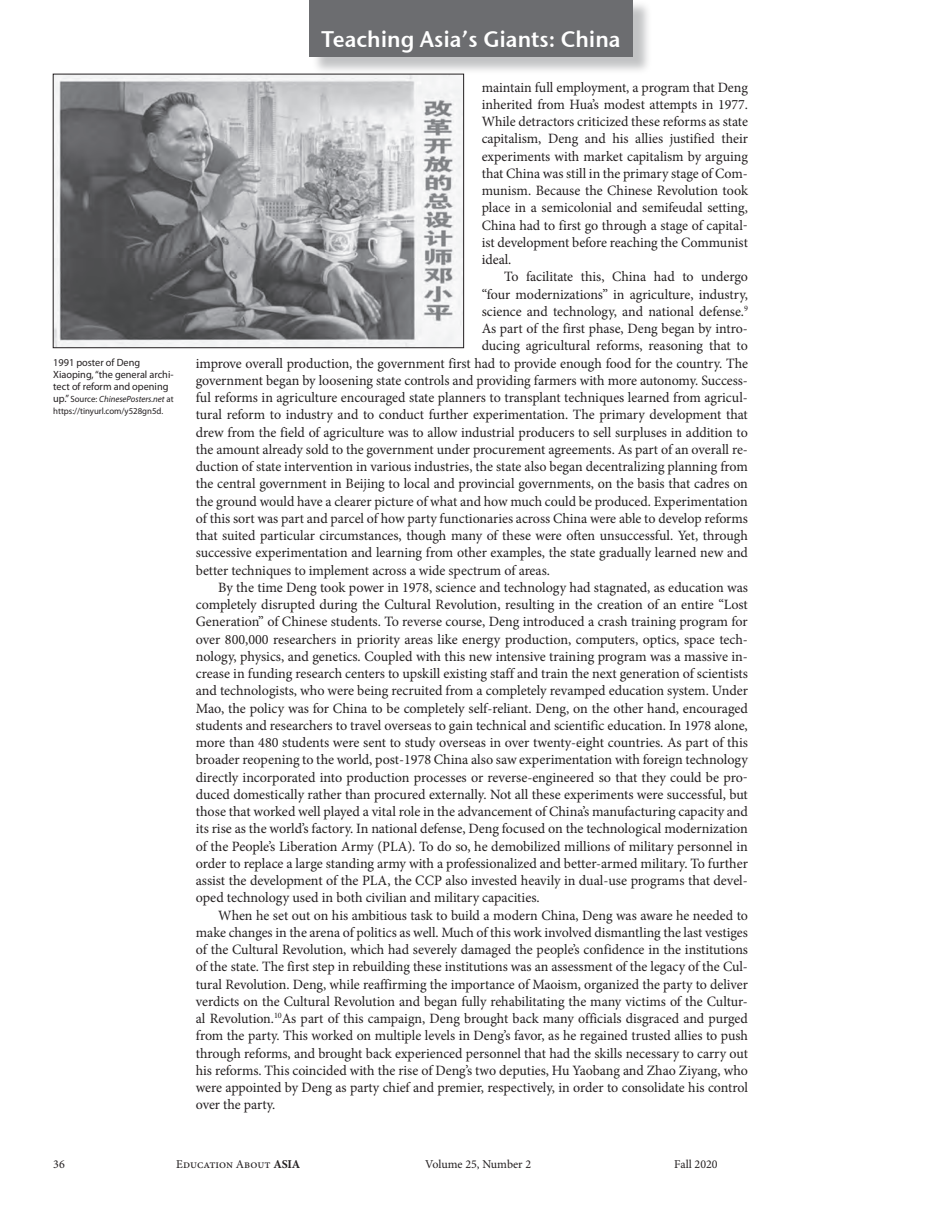
<style>
.page{position:relative;width:945px;height:1215px;background:#fff}
.page>*{position:absolute;margin:0;border:0;box-sizing:border-box;transform-origin:0 0}
.t1{font:22.5px "Stone Sans Sem ITCTT Semi";color:#fff;scale:.96 1}
.t2{font:14.25px/17.2px "Minion Pro";color:#231f20;text-align:justify}
.t3{font:12px "Minion Pro";color:#231f20}
.t4{font:10.5px/12px "Myriad Pro";color:#231f20}
.t5{font:9px/12px "Myriad Pro";color:#231f20}
.s1{font-size:10.5px}
.s2{font-style:italic}
.s3{font-weight:700}
</style>
<div class="page">
<div style="left:311px;top:0;width:341px;height:75px;background:#808285;opacity:.48"></div>
<div style="left:309px;top:0;width:324px;height:57px;background:#6c6d70"></div>
<img style="left:55px;top:76px;width:407px;height:270px">
<div style="left:53px;top:74px;width:411px;height:274px;border:1px solid #231f20"></div>
<p class="t4" style="left:53px;top:356px;width:122px">1991 poster of Deng<br>Xiaoping, “the general archi&shy;tect of reform and opening</p>
<p class="t5" style="left:53px;top:392px;width:122px"><span class="s1">up.”</span> Source: <span class="s2">ChinesePosters.net</span> at https://tinyurl.com/y528gn5d.</p>
<h1 class="t1" style="left:322px;top:25px;width:313px">Teaching Asia’s Giants: China</h1>
<p class="t2" style="left:482px;top:78px;width:268px">maintain full employment, a program that Deng inherited from Hua’s modest attempts in 1977.<br>While detractors criticized these reforms as state capitalism, Deng and his allies justified their experiments with market capitalism by arguing that China was still in the primary stage of Com&shy;munism. Because the Chinese Revolution took place in a semicolonial and semifeudal setting, China had to first go through a stage of capital&shy;ist development before reaching the Communist ideal.</p>
<p class="t2" style="left:504px;top:268px;width:245px">To facilitate this, China had to undergo</p>
<p class="t2" style="left:482px;top:285px;width:268px">“four modernizations” in agriculture, industry,</p>
<p class="t2" style="left:482px;top:303px;width:268px">science and technology, and national defense.<sup>9</sup></p>
<p class="t2" style="left:482px;top:320px;width:268px">As part of the first phase, Deng began by intro-</p>
<p class="t2" style="left:482px;top:337px;width:268px">ducing agricultural reforms, reasoning that to</p>
<p class="t2" style="left:196px;top:354px;width:554px">improve overall production, the government first had to provide enough food for the country. The</p>
<p class="t2" style="left:196px;top:372px;width:554px">government began by loosening state controls and providing farmers with more autonomy. Success-</p>
<p class="t2" style="left:196px;top:389px;width:554px">ful reforms in agriculture encouraged state planners to transplant techniques learned from agricul-</p>
<p class="t2" style="left:196px;top:406px;width:554px">tural reform to industry and to conduct further experimentation. The primary development that</p>
<p class="t2" style="left:196px;top:423px;width:554px">drew from the field of agriculture was to allow industrial producers to sell surpluses in addition to</p>
<p class="t2" style="left:196px;top:441px;width:554px">the amount already sold to the government under procurement agreements. As part of an overall re-</p>
<p class="t2" style="left:196px;top:458px;width:554px">duction of state intervention in various industries, the state also began decentralizing planning from</p>
<p class="t2" style="left:196px;top:475px;width:554px">the central government in Beijing to local and provincial governments, on the basis that cadres on</p>
<p class="t2" style="left:196px;top:492px;width:554px">the ground would have a clearer picture of what and how much could be produced. Experimentation</p>
<p class="t2" style="left:196px;top:510px;width:554px">of this sort was part and parcel of how party functionaries across China were able to develop reforms</p>
<p class="t2" style="left:196px;top:527px;width:554px">that suited particular circumstances, though many of these were often unsuccessful. Yet, through</p>
<p class="t2" style="left:196px;top:544px;width:554px">successive experimentation and learning from other examples, the state gradually learned new and</p>
<p class="t2" style="left:196px;top:561px;width:356px">better techniques to implement across a wide spectrum of areas.</p>
<p class="t2" style="left:218px;top:579px;width:531px">By the time Deng took power in 1978, science and technology had stagnated, as education was</p>
<p class="t2" style="left:196px;top:596px;width:554px">completely disrupted during the Cultural Revolution, resulting in the creation of an entire “Lost</p>
<p class="t2" style="left:196px;top:613px;width:554px">Generation” of Chinese students. To reverse course, Deng introduced a crash training program for</p>
<p class="t2" style="left:196px;top:630px;width:554px">over 800,000 researchers in priority areas like energy production, computers, optics, space tech-</p>
<p class="t2" style="left:196px;top:648px;width:554px">nology, physics, and genetics. Coupled with this new intensive training program was a massive in-</p>
<p class="t2" style="left:196px;top:665px;width:554px">crease in funding research centers to upskill existing staff and train the next generation of scientists</p>
<p class="t2" style="left:196px;top:682px;width:554px">and technologists, who were being recruited from a completely revamped education system. Under</p>
<p class="t2" style="left:196px;top:699px;width:554px">Mao, the policy was for China to be completely self-reliant. Deng, on the other hand, encouraged</p>
<p class="t2" style="left:196px;top:717px;width:554px">students and researchers to travel overseas to gain technical and scientific education. In 1978 alone,</p>
<p class="t2" style="left:196px;top:734px;width:554px">more than 480 students were sent to study overseas in over twenty-eight countries. As part of this</p>
<p class="t2" style="left:196px;top:751px;width:554px">broader reopening to the world, post-1978 China also saw experimentation with foreign technology</p>
<p class="t2" style="left:196px;top:768px;width:554px">directly incorporated into production processes or reverse-engineered so that they could be pro-</p>
<p class="t2" style="left:196px;top:786px;width:554px">duced domestically rather than procured externally. Not all these experiments were successful, but</p>
<p class="t2" style="left:196px;top:803px;width:554px">those that worked well played a vital role in the advancement of China’s manufacturing capacity and</p>
<p class="t2" style="left:196px;top:820px;width:554px">its rise as the world’s factory. In national defense, Deng focused on the technological modernization</p>
<p class="t2" style="left:196px;top:837px;width:554px">of the People’s Liberation Army (PLA). To do so, he demobilized millions of military personnel in</p>
<p class="t2" style="left:196px;top:855px;width:554px">order to replace a large standing army with a professionalized and better-armed military. To further</p>
<p class="t2" style="left:196px;top:872px;width:554px">assist the development of the PLA, the CCP also invested heavily in dual-use programs that devel-</p>
<p class="t2" style="left:196px;top:889px;width:345px">oped technology used in both civilian and military capacities.</p>
<p class="t2" style="left:218px;top:906px;width:531px">When he set out on his ambitious task to build a modern China, Deng was aware he needed to</p>
<p class="t2" style="left:196px;top:924px;width:554px">make changes in the arena of politics as well. Much of this work involved dismantling the last vestiges</p>
<p class="t2" style="left:196px;top:941px;width:554px">of the Cultural Revolution, which had severely damaged the people’s confidence in the institutions</p>
<p class="t2" style="left:196px;top:958px;width:554px">of the state. The first step in rebuilding these institutions was an assessment of the legacy of the Cul-</p>
<p class="t2" style="left:196px;top:975px;width:554px">tural Revolution. Deng, while reaffirming the importance of Maoism, organized the party to deliver</p>
<p class="t2" style="left:196px;top:993px;width:554px">verdicts on the Cultural Revolution and began fully rehabilitating the many victims of the Cultur-</p>
<p class="t2" style="left:196px;top:1010px;width:554px">al Revolution.<sup>10</sup>As part of this campaign, Deng brought back many officials disgraced and purged</p>
<p class="t2" style="left:196px;top:1027px;width:554px">from the party. This worked on multiple levels in Deng’s favor, as he regained trusted allies to push</p>
<p class="t2" style="left:196px;top:1044px;width:554px">through reforms, and brought back experienced personnel that had the skills necessary to carry out</p>
<p class="t2" style="left:196px;top:1062px;width:554px">his reforms. This coincided with the rise of Deng’s two deputies, Hu Yaobang and Zhao Ziyang, who</p>
<p class="t2" style="left:196px;top:1079px;width:554px">were appointed by Deng as party chief and premier, respectively, in order to consolidate his control</p>
<p class="t2" style="left:196px;top:1096px;width:81px">over the party.</p>
<p class="t3" style="left:53px;top:1156px;width:13px">36</p>
<p class="t3" style="left:176px;top:1156px;width:125px">Education About <span class="s3">ASIA</span></p>
<p class="t3" style="left:425px;top:1156px;width:107px">Volume 25, Number 2</p>
<p class="t3" style="left:674px;top:1156px;width:45px">Fall 2020</p>
</div>
